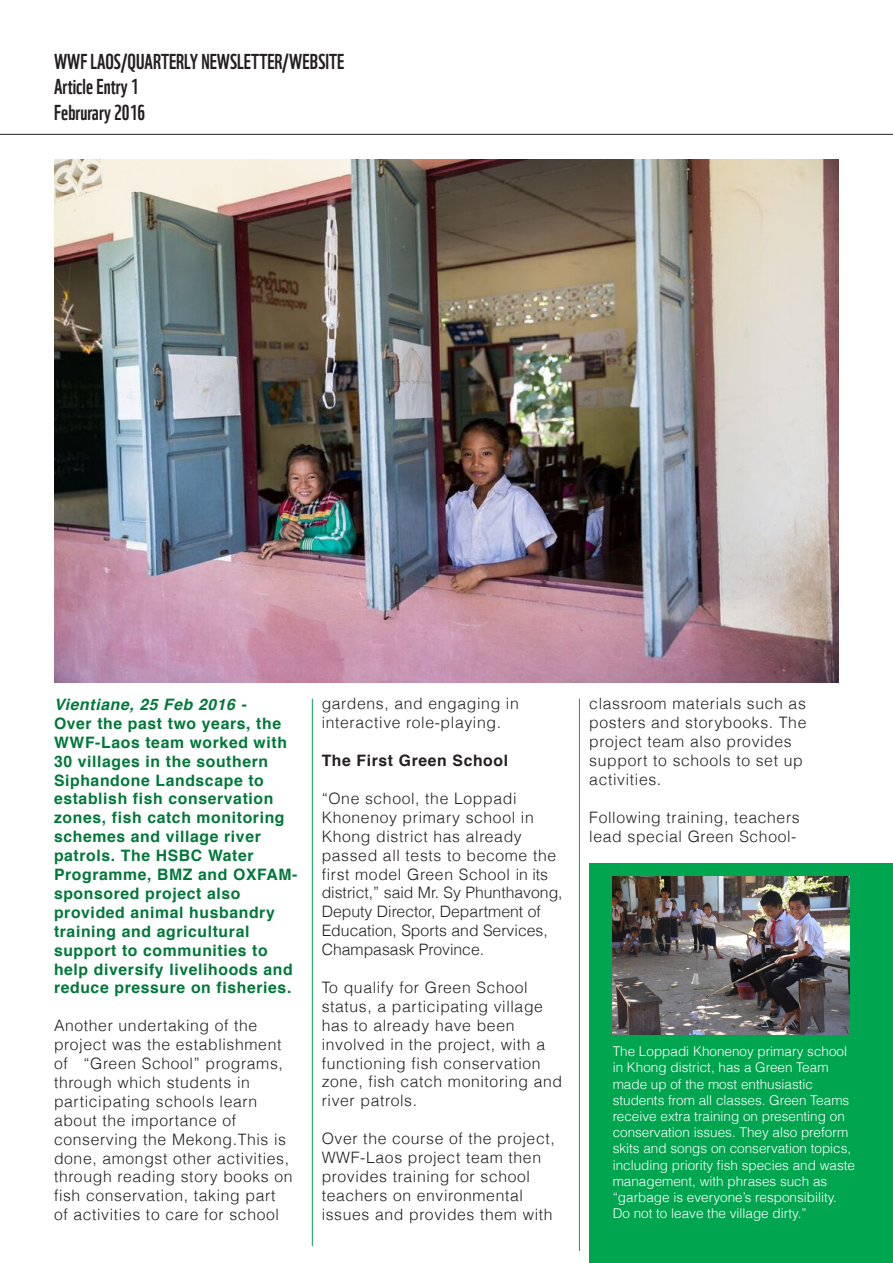
<style>
.page{position:relative;width:893px;height:1263px;background:#fff}
.page>*{position:absolute;margin:0;border:0;box-sizing:border-box;transform-origin:0 0}
.t1{font:21px/25.2px "WWF";color:#231f20}
.t2{font:300 15.75px/18.9px "Helvetica";letter-spacing:.04em;color:#231f20}
.t3{font:700 15.75px/18.9px "Helvetica";letter-spacing:.04em;color:#00783a}
.t4{font:700 15.75px "Helvetica";letter-spacing:.04em;color:#231f20}
.t5{font:300 13.5px/16.2px "Helvetica";color:#fff}
.s1{font-style:italic}
</style>
<div class="page">
<hr style="left:0;top:134px;width:893px;height:1px;background:#231f20">
<img style="left:54px;top:159px;width:785px;height:523px">
<div style="left:589px;top:863px;width:304px;height:400px;background:#00a54f"></div>
<img style="left:613px;top:877px;width:237px;height:158px">
<hr style="left:312px;top:699px;width:1px;height:547px;background:#00a54f">
<hr style="left:579px;top:699px;width:1px;height:552px;background:#00a54f">
<p class="t1" style="left:54px;top:47px;width:292px">WWF LAOS/QUARTERLY NEWSLETTER/WEBSITE<br>Article Entry 1<br>Februrary 2016</p>
<p class="t3" style="left:54px;top:695px;width:245px"><span class="s1">Vientiane, 25 Feb 2016 -<br></span>Over the past two years, the<br>WWF-Laos team worked with<br>30 villages in the southern<br>Siphandone Landscape to establish fish conservation zones, fish catch monitoring schemes and village river patrols. The HSBC Water<br>Programme, BMZ and OXFAM&shy;sponsored project also provided animal husbandry training and agricultural support to communities to help diversify livelihoods and reduce pressure on fisheries.</p>
<p class="t2" style="left:54px;top:1015px;width:240px">Another undertaking of the project was the establishment of “Green School” programs, through which students in participating schools learn about the importance of conserving the Mekong.This is done, amongst other activities, through reading story books on fish conservation, taking part of activities to care for school</p>
<p class="t2" style="left:322px;top:694px;width:199px">gardens, and engaging in interactive role-playing.</p>
<p class="t4" style="left:322px;top:748px;width:188px">The First Green School</p>
<p class="t2" style="left:322px;top:788px;width:242px">“One school, the Loppadi<br>Khonenoy primary school in<br>Khong district has already passed all tests to become the first model Green School in its district,” said Mr. Sy Phunthavong,<br>Deputy Director, Department of<br>Education, Sports and Services,<br>Champasask Province.</p>
<p class="t2" style="left:322px;top:977px;width:242px">To qualify for Green School status, a participating village has to already have been involved in the project, with a functioning fish conservation zone, fish catch monitoring and river patrols.</p>
<p class="t2" style="left:322px;top:1128px;width:235px">Over the course of the project,<br>WWF-Laos project team then provides training for school teachers on environmental issues and provides them with</p>
<p class="t2" style="left:589px;top:694px;width:219px">classroom materials such as posters and storybooks. The project team also provides support to schools to set up activities.</p>
<p class="t2" style="left:589px;top:807px;width:212px">Following training, teachers lead special Green School-</p>
<p class="t5" style="left:613px;top:1043px;width:244px">The Loppadi Khonenoy primary school in Khong district, has a Green Team made up of the most enthusiastic students from all classes. Green Teams receive extra training on presenting on conservation issues. They also preform skits and songs on conservation topics, including priority fish species and waste management, with phrases such as “garbage is everyone’s responsibility.<br>Do not to leave the village dirty.”</p>
</div>
